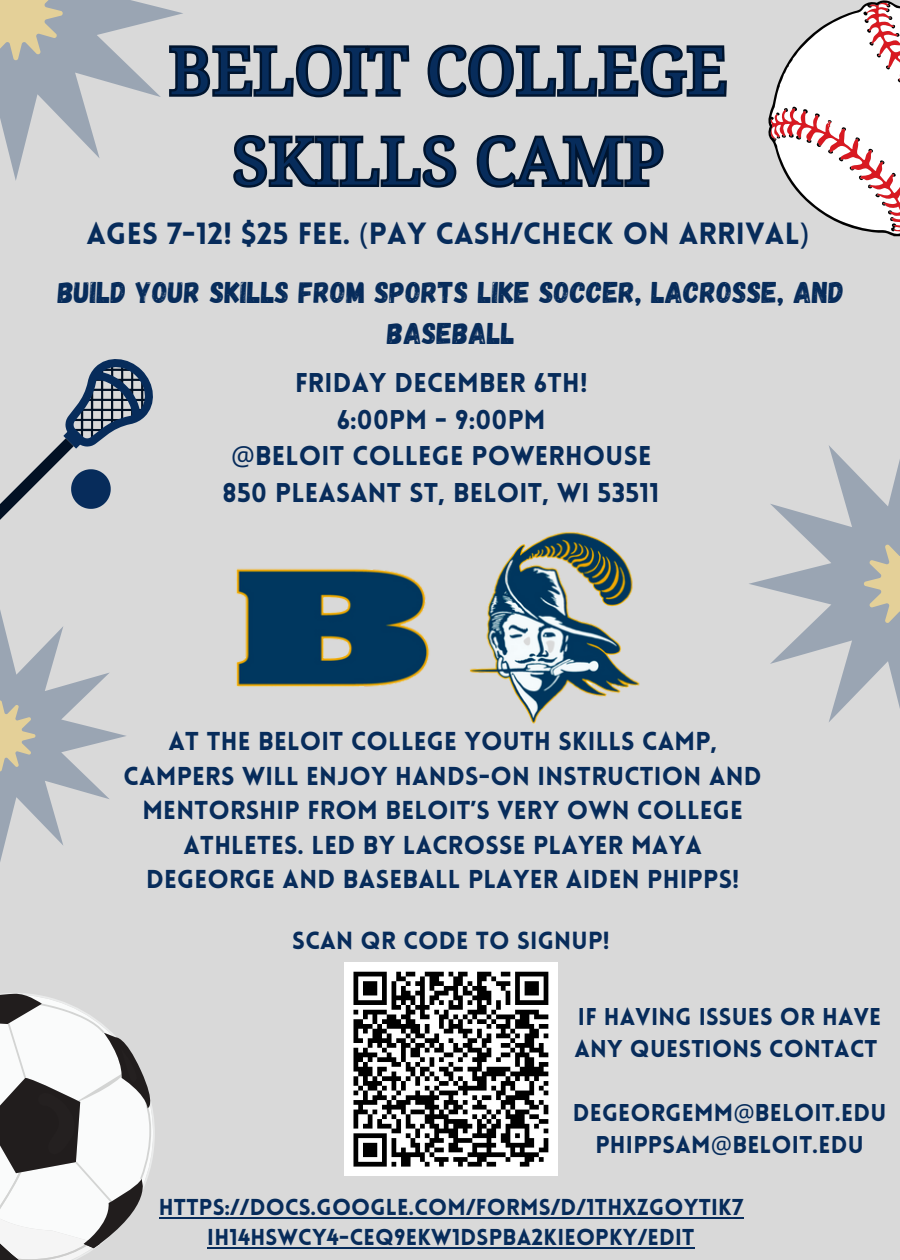
<style>
.page{position:relative;width:900px;height:1260px;background:#d9d9d9}
.page>*{position:absolute;margin:0;border:0;box-sizing:border-box;transform-origin:0 0}
.t1{font:65px/90.2px "Noto Serif";letter-spacing:.01em;color:#072c5b;text-align:center}
.t2{font:30px/41px "Gagalin";letter-spacing:.01em;color:#072c5b;text-align:center}
.t3{font:900 30px "Lovelo";letter-spacing:.01em;color:#072c5b}
.t4{font:900 26.5px/36.5px "Lovelo";letter-spacing:.01em;color:#072c5b;text-align:center}
.t5{font:900 25.25px/34.5px "Lovelo";letter-spacing:.01em;color:#072c5b;text-align:center}
.t6{font:900 24.25px "Lovelo";letter-spacing:.01em;color:#072c5b}
.t7{font:900 23.75px/32px "Lovelo";letter-spacing:.01em;color:#072c5b}
.t8{font:900 22.5px/30px "Lovelo";letter-spacing:.01em;color:#072c5b;text-align:center}
.s1{font-family:"Noto Sans";font-weight:400}
</style>
<div class="page">
<svg style="left:0;top:610px;width:126px;height:252px"></svg>
<svg style="left:0;top:993px;width:155px;height:267px"></svg>
<img style="left:236px;top:531px;width:404px;height:193px">
<svg style="left:0;top:359px;width:153px;height:161px"></svg>
<svg style="left:768px;top:0;width:132px;height:236px"></svg>
<svg style="left:749px;top:446px;width:151px;height:276px"></svg>
<svg style="left:863px;top:538px;width:37px;height:91px;background:#b9b7a7"></svg>
<svg style="left:0;top:0;width:727px;height:188px"></svg>
<div style="left:344px;top:962px;width:214px;height:214px;background:#fff"></div>
<svg style="left:353px;top:971px;width:196px;height:196px"></svg>
<hr style="left:159px;top:1217px;width:584px;height:2px;background:#072c5b">
<hr style="left:207px;top:1247px;width:488px;height:2px;background:#072c5b">
<h1 class="t1" style="left:169px;top:24px;width:560px">BELOIT COLLEGE<br>SKILLS CAMP</h1>
<h3 class="t3" style="left:86px;top:222px;width:724px">AGES 7-12! $25 FEE. <span class="s1">(</span>PAY CASH/CHECK ON ARRIVAL<span class="s1">)</span></h3>
<p class="t2" style="left:58px;top:270px;width:788px">BUILD YOUR SKILLS FROM SPORTS LIKE SOCCER, LACROSSE, AND<br>BASEBALL</p>
<h2 class="t4" style="left:223px;top:367px;width:438px">FRIDAY DECEMBER 6TH!<br>6:00PM - 9:00PM<br><span class="s1">@</span>BELOIT COLLEGE POWERHOUSE<br>850 PLEASANT ST, BELOIT, WI 53511</h2>
<p class="t5" style="left:124px;top:726px;width:640px">AT THE BELOIT COLLEGE YOUTH SKILLS CAMP, CAMPERS WILL ENJOY HANDS-ON INSTRUCTION AND MENTORSHIP FROM BELOIT’S VERY OWN COLLEGE ATHLETES. LED BY LACROSSE PLAYER MAYA DEGEORGE AND BASEBALL PLAYER AIDEN PHIPPS!</p>
<h4 class="t6" style="left:292px;top:931px;width:319px">SCAN QR CODE TO SIGNUP!</h4>
<p class="t7" style="left:575px;top:1003px;width:308px">IF HAVING ISSUES OR HAVE<br>ANY QUESTIONS CONTACT</p>
<p class="t7" style="left:573px;top:1099px;width:315px">DEGEORGEMM<span class="s1">@</span>BELOIT.EDU</p>
<p class="t7" style="left:595px;top:1131px;width:270px">PHIPPSAM<span class="s1">@</span>BELOIT.EDU</p>
<h4 class="t8" style="left:159px;top:1194px;width:586px">HTTPS://DOCS.GOOGLE.COM/FORMS/D/1THXZGOYTIK7<br>IH14HSWCY4-CEQ9EKW1DSPBA2KIEOPKY/EDIT</h4>
</div>
